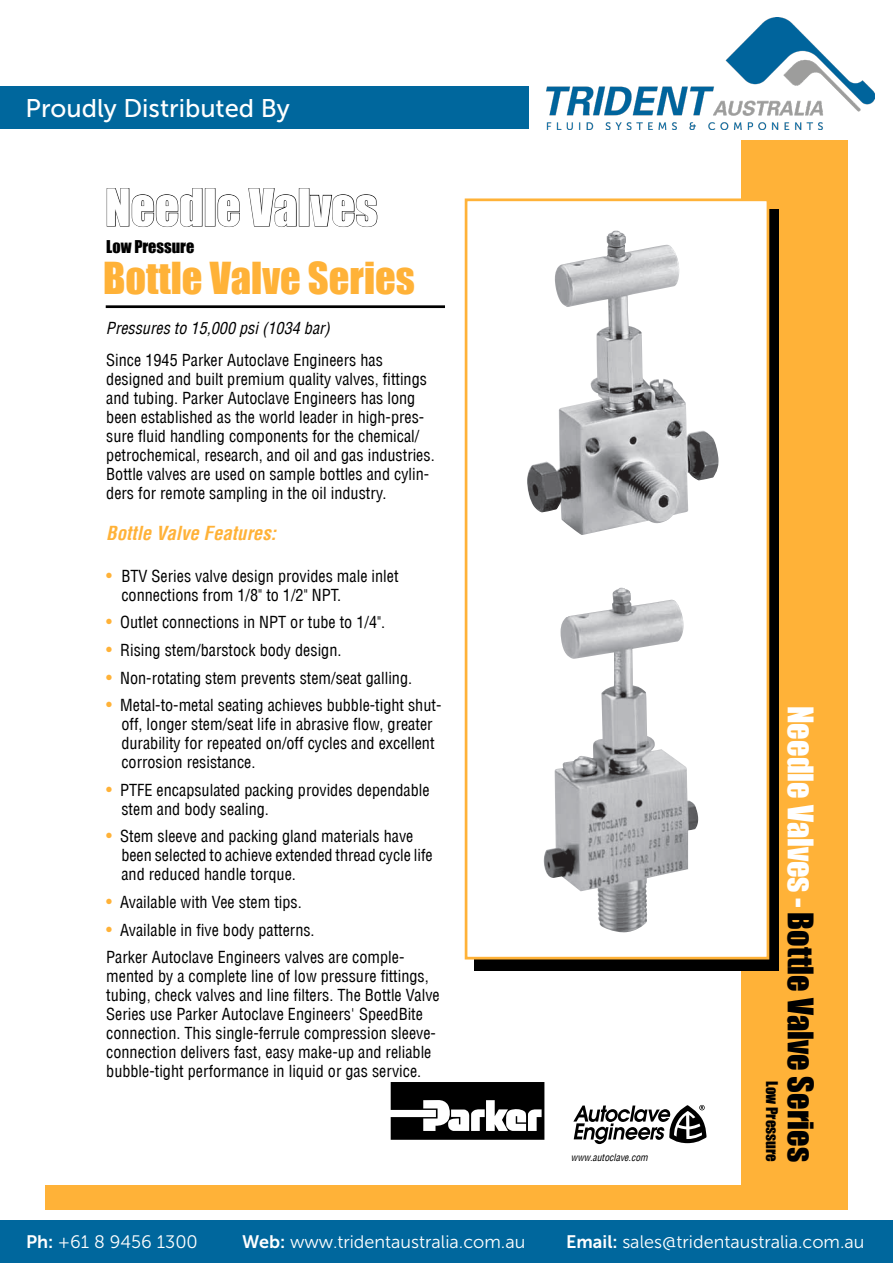
<style>
.page{position:relative;width:893px;height:1263px;background:#fff}
.page>*{position:absolute;margin:0;border:0;box-sizing:border-box;transform-origin:0 0}
.t1{font:47.25px "Impact";color:#fff}
.t2{font:40.5px "Impact";color:#ffb238}
.t3{font:32.4px "Impact";color:#000}
.t4{font:25.5px "Museo Sans 500";color:#fff}
.t5{font:italic 700 condensed 18.9px "Helvetica LT";color:#ffb238}
.t6{font:18px "Museo Sans 300";color:#fff}
.t7{font:condensed 16.2px/18.9px "Helvetica LT";color:#000}
.t8{font:italic condensed 16.2px "Helvetica LT";color:#000}
.t9{font:16.2px "Impact";color:#000}
.t10{font:14.85px "Impact";color:#000}
.t11{font:condensed 10.8px "Helvetica LT";color:#000}
.t12{font:italic condensed 9.75px "Helvetica LT";color:#000}
.s1{font-size:17.55px;color:#ffb238}
.s2{color:#fff}
.s3{font-family:"Museo Sans 700"}
</style>
<div class="page">
<img style="left:547px;top:18px;width:328px;height:111px">
<div style="left:0;top:1220px;width:893px;height:43px;background:#00679d"></div>
<div style="left:0;top:86px;width:528px;height:43px;background:#00679d"></div>
<div style="left:46px;top:1185px;width:801px;height:24px;background:#ffb238"></div>
<div style="left:741px;top:140px;width:106px;height:1069px;background:#ffb238"></div>
<hr style="left:106px;top:305px;width:339px;height:3px;background:#000">
<div style="left:474px;top:209px;width:305px;height:762px;background:#000"></div>
<div style="left:466px;top:200px;width:302px;height:758px;background:#fff"></div>
<div style="left:465px;top:198px;width:304px;height:761px;border:3px solid #ffb238"></div>
<svg style="left:107px;top:188px;width:96px;height:39px"></svg>
<div style="left:205px;top:188px;width:10px;height:38px;border:1px solid #000"></div>
<svg style="left:217px;top:194px;width:23px;height:33px"></svg>
<svg style="left:248px;top:188px;width:49px;height:39px"></svg>
<div style="left:299px;top:188px;width:10px;height:38px;border:1px solid #000"></div>
<svg style="left:310px;top:194px;width:67px;height:33px"></svg>
<img style="left:543px;top:589px;width:104px;height:343px">
<img style="left:527px;top:231px;width:161px;height:304px">
<svg style="left:391px;top:1082px;width:153px;height:58px"></svg>
<svg style="left:573px;top:1105px;width:133px;height:39px"></svg>
<p class="t4" style="left:26px;top:94px;width:266px">Proudly Distributed By</p>
<p class="t1" style="left:105px;top:171px;width:274px">Needle Valves</p>
<p class="t9" style="left:106px;top:235px;width:90px">Low Pressure</p>
<p class="t2" style="left:103px;top:246px;width:313px">Bottle Valve Series</p>
<p class="t8" style="left:106px;top:318px;width:226px">Pressures to 15,000 psi (1034 bar)</p>
<p class="t7" style="left:106px;top:351px;width:330px">Since 1945 Parker Autoclave Engineers has designed and built premium quality valves, fittings and tubing. Parker Autoclave Engineers has long been established as the world leader in high-pres&shy;sure fluid handling components for the chemical/ petrochemical, research, and oil and gas industries.<br>Bottle valves are used on sample bottles and cylin&shy;ders for remote sampling in the oil industry.</p>
<p class="t5" style="left:106px;top:521px;width:171px">Bottle Valve Features:</p>
<p class="t7" style="left:121px;top:566px;width:279px;text-indent:-15px"><span class="s1">•</span> BTV Series valve design provides male inlet connections from 1/8" to 1/2" NPT.</p>
<p class="t7" style="left:106px;top:613px;width:280px"><span class="s1">•</span> Outlet connections in NPT or tube to 1/4".</p>
<p class="t7" style="left:106px;top:641px;width:237px"><span class="s1">•</span> Rising stem/barstock body design.</p>
<p class="t7" style="left:106px;top:668px;width:307px"><span class="s1">•</span> Non-rotating stem prevents stem/seat galling.</p>
<p class="t7" style="left:121px;top:696px;width:321px;text-indent:-15px"><span class="s1">•</span> Metal-to-metal seating achieves bubble-tight shut&shy;off, longer stem/seat life in abrasive flow, greater durability for repeated on/off cycles and excellent corrosion resistance.</p>
<p class="t7" style="left:121px;top:780px;width:310px;text-indent:-15px"><span class="s1">•</span> PTFE encapsulated packing provides dependable stem and body sealing.</p>
<p class="t7" style="left:121px;top:827px;width:313px;text-indent:-15px"><span class="s1">•</span> Stem sleeve and packing gland materials have been selected to achieve extended thread cycle life and reduced handle torque.</p>
<p class="t7" style="left:106px;top:892px;width:197px"><span class="s1">•</span> Available with Vee stem tips.</p>
<p class="t7" style="left:106px;top:916px;width:300px;line-height:27.6px"><span class="s1">•</span> Available in five body patterns.<br>Parker Autoclave Engineers valves are comple-</p>
<p class="t7" style="left:106px;top:967px;width:335px">mented by a complete line of low pressure fittings, tubing, check valves and line filters. The Bottle Valve Series use Parker Autoclave Engineers' SpeedBite connection. This single-ferrule compression sleeve&shy;connection delivers fast, easy make-up and reliable bubble-tight performance in liquid or gas service.</p>
<p class="t12" style="left:571px;top:1151px;width:78px">www.autoclave.com</p>
<p class="t10" style="left:783px;top:1081px;width:82px;rotate:90deg">Low Pressure</p>
<p class="t3" style="left:826px;top:706px;width:457px;rotate:90deg"><span class="s2">Needle Valves -</span>Bottle Valve Series</p>
<p class="t11" style="left:791px;top:1153px;width:7px">1</p>
<p class="t6" style="left:26px;top:1232px;width:173px"><span class="s3">Ph:</span> +61 8 9456 1300</p>
<p class="t6" style="left:242px;top:1232px;width:285px"><span class="s3">Web:</span> www.tridentaustralia.com.au</p>
<p class="t6" style="left:566px;top:1232px;width:300px"><span class="s3">Email:</span> sales@tridentaustralia.com.au</p>
</div>
